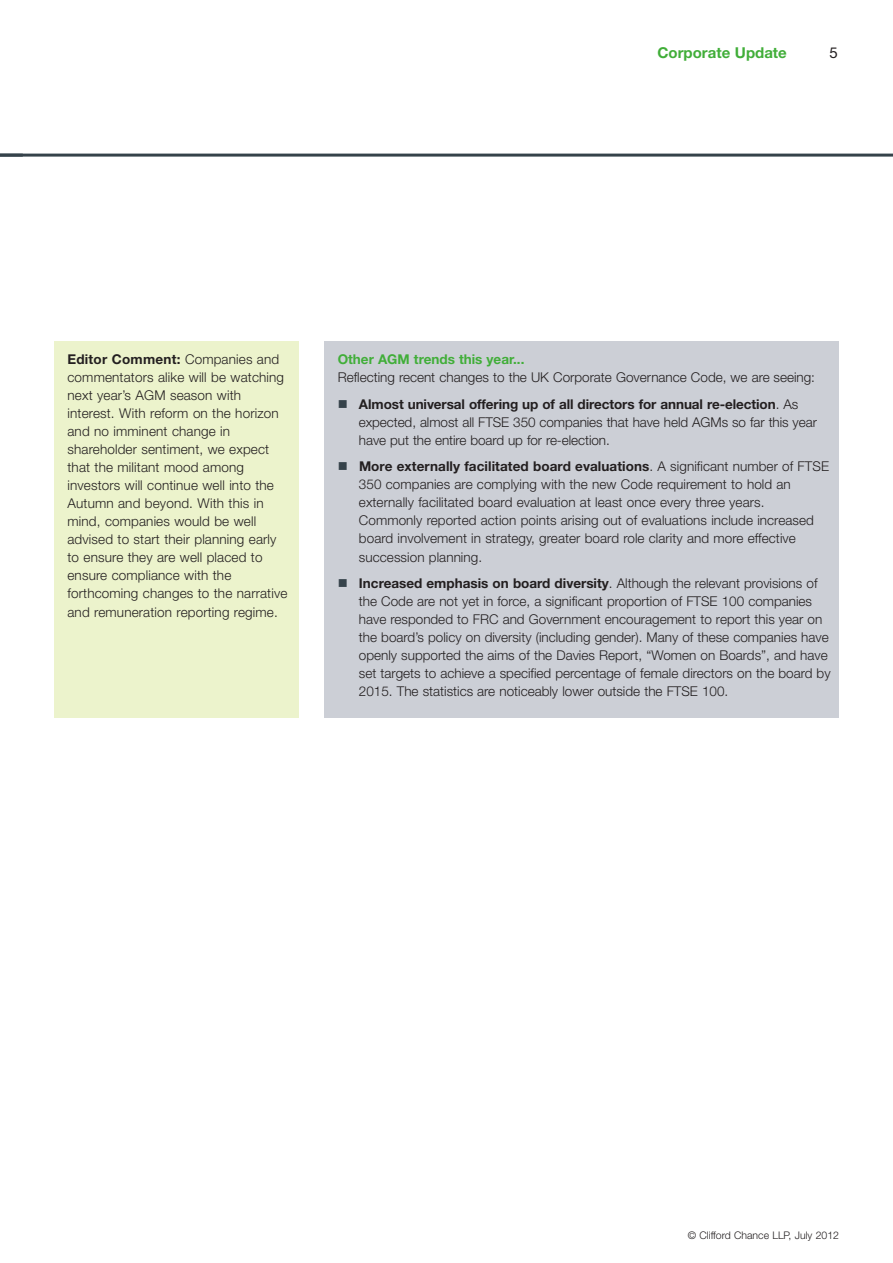
<style>
.page{position:relative;width:893px;height:1263px;background:#fff}
.page>*{position:absolute;margin:0;border:0;box-sizing:border-box;transform-origin:0 0}
.t1{font:700 15px "Helvetica Neue LT";color:#41ae39}
.t2{font:15px "Helvetica Neue LT";color:#231f20}
.t3{font:300 13.5px/18px "Helvetica Neue LT";letter-spacing:.005em;color:#231f20}
.t4{font:700 13.5px "Helvetica Neue LT";color:#41ae39}
.t5{font:300 10.5px "Helvetica Neue LT";color:#231f20}
.s1{font-weight:700}
.s2{color:#35424a}
</style>
<div class="page">
<hr style="left:0;top:154px;width:893px;height:3px;background:#35424a">
<div style="left:324px;top:341px;width:515px;height:377px;background:#cccfd6"></div>
<div style="left:54px;top:341px;width:245px;height:377px;background:#ecf3cc"></div>
<p class="t1" style="left:657px;top:47px;width:131px">Corporate Update</p>
<p class="t2" style="left:829px;top:47px;width:10px">5</p>
<p class="t3" style="left:67px;top:352px;width:221px"><span class="s1">Editor Comment:</span> Companies and commentators alike will be watching next year’s AGM season with interest. With reform on the horizon and no imminent change in shareholder sentiment, we expect that the militant mood among investors will continue well into the<br>Autumn and beyond. With this in mind, companies would be well advised to start their planning early to ensure they are well placed to ensure compliance with the forthcoming changes to the narrative and remuneration reporting regime.</p>
<p class="t4" style="left:338px;top:355px;width:188px">Other AGM trends this year...</p>
<p class="t3" style="left:338px;top:370px;width:479px">Reflecting recent changes to the UK Corporate Governance Code, we are seeing:</p>
<p class="t3" style="left:359px;top:396px;width:459px;text-indent:-21px"><span class="s2">■</span> <span class="s1">Almost universal offering up of all directors for annual re-election</span>. As expected, almost all FTSE 350 companies that have held AGMs so far this year have put the entire board up for re-election.</p>
<p class="t3" style="left:359px;top:459px;width:472px;text-indent:-21px"><span class="s2">■</span> <span class="s1">More externally facilitated board evaluations</span>. A significant number of FTSE 350 companies are complying with the new Code requirement to hold an externally facilitated board evaluation at least once every three years.<br>Commonly reported action points arising out of evaluations include increased board involvement in strategy, greater board role clarity and more effective succession planning.</p>
<p class="t3" style="left:359px;top:575px;width:473px;text-indent:-21px"><span class="s2">■</span> <span class="s1">Increased emphasis on board diversity</span>. Although the relevant provisions of the Code are not yet in force, a significant proportion of FTSE 100 companies have responded to FRC and Government encouragement to report this year on the board’s policy on diversity (including gender). Many of these companies have openly supported the aims of the Davies Report, “Women on Boards”, and have set targets to achieve a specified percentage of female directors on the board by 2015. The statistics are noticeably lower outside the FTSE 100.</p>
<p class="t5" style="left:688px;top:1231px;width:153px">© Clifford Chance LLP, July 2012</p>
</div>
